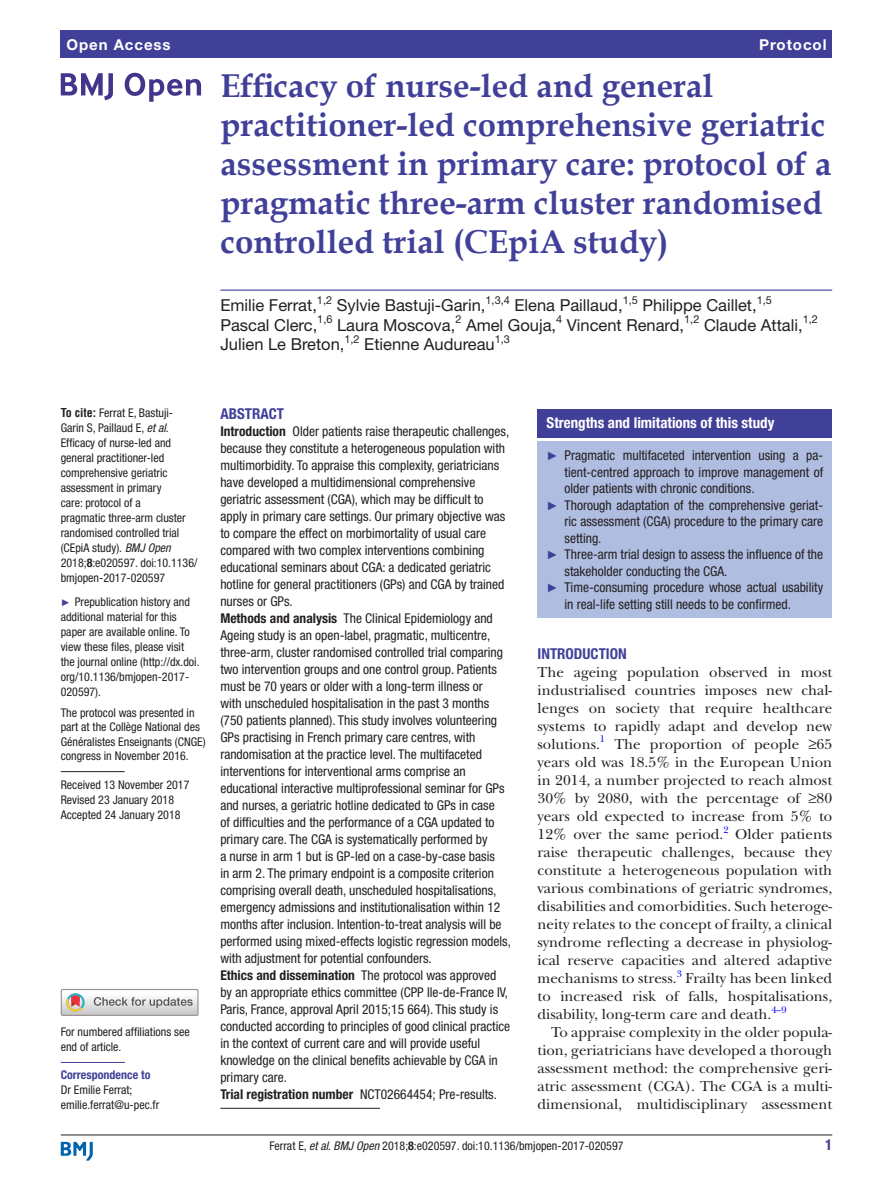
<style>
.page{position:relative;width:893px;height:1191px;background:#fff}
.page>*{position:absolute;margin:0;border:0;box-sizing:border-box;transform-origin:0 0}
.t1{font:700 33px/39px "Book Antiqua";color:#414099}
.t2{font:16.5px "Helvetica Neue LT Std";color:#231f20}
.t3{font:15px/18px "New Baskerville";color:#231f20;text-align:justify}
.t4{font:700 condensed 15px "Helvetica Neue LT Std";color:#fff}
.t5{font:700 condensed 15px "Helvetica Neue LT Std";color:#414099}
.t6{font:700 15px "Helvetica Neue LT Std";letter-spacing:.065em;color:#fff}
.t7{font:condensed 13.5px/17px "Helvetica Neue LT Std";color:#231f20}
.t8{font:condensed 12px/15px "Helvetica Neue LT Std";color:#231f20}
.t9{font:700 condensed 12px "Helvetica Neue LT Std";color:#414099}
.t10{font:10.95px "Helvetica Neue LT Std";color:#231f20}
.t11{font:9.9px "New Baskerville";color:#00f}
.s1{font-family:"Helvetica LT Std";font-weight:700}
.s2{font-style:italic}
.s3{font-weight:700}
.s4{font-family:"Arial";font-stretch:normal;font-size:9.75px;color:#414099}
.s5{font-family:"Arial";font-stretch:normal;font-size:12px;color:#414099}
</style>
<div class="page">
<hr style="left:61px;top:1134px;width:771px;height:1px;background:#231f20">
<svg style="left:61px;top:1141px;width:32px;height:19px"></svg>
<div style="left:61px;top:31px;width:771px;height:27px;background:#414099"></div>
<hr style="left:220px;top:289px;width:612px;height:2px;background:#414099">
<hr style="left:61px;top:771px;width:64px;height:1px;background:#231f20">
<hr style="left:61px;top:1062px;width:64px;height:1px;background:#414099">
<svg style="left:61px;top:73px;width:52px;height:27px"></svg>
<svg style="left:125px;top:73px;width:76px;height:29px"></svg>
<div style="left:61px;top:989px;width:138px;height:27px;border:1px solid #969090"></div>
<svg style="left:61px;top:989px;width:137px;height:26px"></svg>
<hr style="left:220px;top:1108px;width:160px;height:1px;background:#231f20">
<div style="left:538px;top:409px;width:294px;height:28px;background:#414099"></div>
<div style="left:538px;top:441px;width:294px;height:176px;background:#afbde1"></div>
<p class="t6" style="left:66px;top:35px;width:106px">Open Access</p>
<p class="t6" style="left:759px;top:35px;width:69px">Protocol</p>
<h1 class="t1" style="left:220px;top:66px;width:613px">Efficacy of nurse-led and general practitioner-led comprehensive geriatric assessment in primary care: protocol of a pragmatic three-arm cluster randomised controlled trial (CEpiA study)</h1>
<p class="t2" style="left:220px;top:296px;width:98px">Emilie Ferrat,</p>
<p class="t10" style="left:317px;top:293px;width:17px">1,2</p>
<p class="t2" style="left:337px;top:296px;width:150px">Sylvie Bastuji-Garin,</p>
<p class="t10" style="left:486px;top:293px;width:26px">1,3,4</p>
<p class="t2" style="left:514px;top:296px;width:110px">Elena Paillaud,</p>
<p class="t10" style="left:623px;top:293px;width:17px">1,5</p>
<p class="t2" style="left:642px;top:296px;width:116px">Philippe Caillet,</p>
<p class="t10" style="left:757px;top:293px;width:17px">1,5</p>
<p class="t2" style="left:220px;top:315px;width:98px">Pascal Clerc,</p>
<p class="t10" style="left:317px;top:313px;width:17px">1,6</p>
<p class="t2" style="left:337px;top:315px;width:120px">Laura Moscova,</p>
<p class="t10" style="left:455px;top:313px;width:8px">2</p>
<p class="t2" style="left:466px;top:315px;width:92px">Amel Gouja,</p>
<p class="t10" style="left:556px;top:313px;width:8px">4</p>
<p class="t2" style="left:567px;top:315px;width:119px">Vincent Renard,</p>
<p class="t10" style="left:684px;top:313px;width:17px">1,2</p>
<p class="t2" style="left:704px;top:315px;width:100px">Claude Attali,</p>
<p class="t10" style="left:803px;top:313px;width:17px">1,2</p>
<p class="t2" style="left:220px;top:335px;width:126px">Julien Le Breton,</p>
<p class="t10" style="left:344px;top:332px;width:17px">1,2</p>
<p class="t2" style="left:364px;top:335px;width:132px">Etienne Audureau</p>
<p class="t10" style="left:495px;top:332px;width:17px">1,3</p>
<p class="t8" style="left:61px;top:405px;width:138px"><span class="s1">To cite:</span> Ferrat E, Bastuji-<br>Garin S, Paillaud E, <span class="s2">et al</span>.<br>Efficacy of nurse-led and general practitioner-led comprehensive geriatric assessment in primary<br>care: protocol of a<br>pragmatic three-arm cluster randomised controlled trial (CEpiA study). <span class="s2">BMJ Open<br></span>2018;<span class="s3">8</span>:e020597. doi:10.1136/ bmjopen-2017-020597</p>
<p class="t8" style="left:61px;top:594px;width:140px"><span class="s4">►</span> Prepublication history and additional material for this paper are available online. To view these files, please visit the journal online (http://dx.doi. org/10.1136/bmjopen-2017-<br>020597).</p>
<p class="t8" style="left:61px;top:705px;width:146px;line-height:14.4px">The protocol was presented in part at the Collège National des<br>Généralistes Enseignants (CNGE) congress in November 2016.</p>
<p class="t8" style="left:61px;top:776px;width:130px">Received 13 November 2017<br>Revised 23 January 2018<br>Accepted 24 January 2018</p>
<p class="t8" style="left:61px;top:1024px;width:130px">For numbered affiliations see end of article.</p>
<p class="t9" style="left:61px;top:1067px;width:91px">Correspondence to</p>
<p class="t8" style="left:61px;top:1082px;width:100px">Dr Emilie Ferrat; emilie.ferrat@u-pec.fr</p>
<p class="t5" style="left:220px;top:405px;width:65px">Abstract</p>
<p class="t7" style="left:220px;top:423px;width:292px"><span class="s3">Introduction</span> Older patients raise therapeutic challenges, because they constitute a heterogeneous population with multimorbidity. To appraise this complexity, geriatricians have developed a multidimensional comprehensive geriatric assessment (CGA), which may be difficult to apply in primary care settings. Our primary objective was to compare the effect on morbimortality of usual care compared with two complex interventions combining educational seminars about CGA: a dedicated geriatric hotline for general practitioners (GPs) and CGA by trained nurses or GPs.<br><span class="s3">Methods and analysis</span> The Clinical Epidemiology and Ageing study is an open-label, pragmatic, multicentre, three-arm, cluster randomised controlled trial comparing two intervention groups and one control group. Patients must be 70 years or older with a long-term illness or<br>with unscheduled hospitalisation in the past 3 months (750 patients planned). This study involves volunteering GPs practising in French primary care centres, with randomisation at the practice level. The multifaceted interventions for interventional arms comprise an educational interactive multiprofessional seminar for GPs and nurses, a geriatric hotline dedicated to GPs in case<br>of difficulties and the performance of a CGA updated to primary care. The CGA is systematically performed by<br>a nurse in arm 1 but is GP-led on a case-by-case basis<br>in arm 2. The primary endpoint is a composite criterion comprising overall death, unscheduled hospitalisations, emergency admissions and institutionalisation within 12 months after inclusion. Intention-to-treat analysis will be performed using mixed-effects logistic regression models, with adjustment for potential confounders.<br><span class="s3">Ethics and dissemination</span> The protocol was approved by an appropriate ethics committee (CPP Ile-de-France IV, Paris, France, approval April 2015;15 664). This study is conducted according to principles of good clinical practice in the context of current care and will provide useful knowledge on the clinical benefits achievable by CGA in primary care.<br><span class="s3">Trial registration number</span> NCT02664454; Pre-results.</p>
<p class="t4" style="left:547px;top:414px;width:229px">Strengths and limitations of this study</p>
<p class="t7" style="left:547px;top:447px;width:278px"><span class="s5">►</span> Pragmatic multifaceted intervention using a pa-</p>
<p class="t7" style="left:565px;top:463px;width:260px">tient-centred approach to improve management of</p>
<p class="t7" style="left:565px;top:480px;width:192px">older patients with chronic conditions.</p>
<p class="t7" style="left:547px;top:496px;width:278px"><span class="s5">►</span> Thorough adaptation of the comprehensive geriat-</p>
<p class="t7" style="left:565px;top:513px;width:260px">ric assessment (CGA) procedure to the primary care</p>
<p class="t7" style="left:565px;top:529px;width:38px">setting.</p>
<p class="t7" style="left:547px;top:546px;width:278px"><span class="s5">►</span> Three-arm trial design to assess the influence of the</p>
<p class="t7" style="left:565px;top:562px;width:164px">stakeholder conducting the CGA.</p>
<p class="t7" style="left:547px;top:579px;width:278px"><span class="s5">►</span> Time-consuming procedure whose actual usability</p>
<p class="t7" style="left:565px;top:595px;width:228px">in real-life setting still needs to be confirmed.</p>
<p class="t5" style="left:538px;top:645px;width:91px">Introduction</p>
<p class="t3" style="left:538px;top:663px;width:296px">The ageing population observed in most industrialised countries imposes new chal&shy;lenges on society that require healthcare systems to rapidly adapt and develop new solutions.</p>
<p class="t11" style="left:600px;top:733px;width:7px">1</p>
<p class="t3" style="left:538px;top:735px;width:296px;text-indent:77px">The proportion of people ≥65 years old was 18.5% in the European Union in 2014, a number projected to reach almost 30% by 2080, with the percentage of ≥80 years old expected to increase from 5% to 12% over the same period.</p>
<p class="t11" style="left:723px;top:823px;width:7px">2</p>
<p class="t3" style="left:538px;top:825px;width:296px;text-indent:198px">Older patients raise therapeutic challenges, because they constitute a heterogeneous population with various combinations of geriatric syndromes, disabilities and comorbidities. Such heteroge&shy;neity relates to the concept of frailty, a clinical syndrome reflecting a decrease in physiolog&shy;ical reserve capacities and altered adaptive mechanisms to stress.</p>
<p class="t11" style="left:677px;top:967px;width:7px">3</p>
<p class="t3" style="left:538px;top:969px;width:296px;text-indent:148px">Frailty has been linked to increased risk of falls, hospitalisations, disability, long-term care and death.<sup>4–9</sup></p>
<p class="t3" style="left:538px;top:1023px;width:296px;text-indent:14px">To appraise complexity in the older popula&shy;tion, geriatricians have developed a thorough assessment method: the comprehensive geri&shy;atric assessment (CGA). The CGA is a multi&shy;dimensional, multidisciplinary assessment</p>
<p class="t8" style="left:269px;top:1137px;width:356px">Ferrat E, <span class="s2">et al</span>. <span class="s2">BMJ Open</span> 2018;<span class="s3">8</span>:e020597. doi:10.1136/bmjopen-2017-020597</p>
<p class="t5" style="left:825px;top:1135px;width:9px">1</p>
</div>
